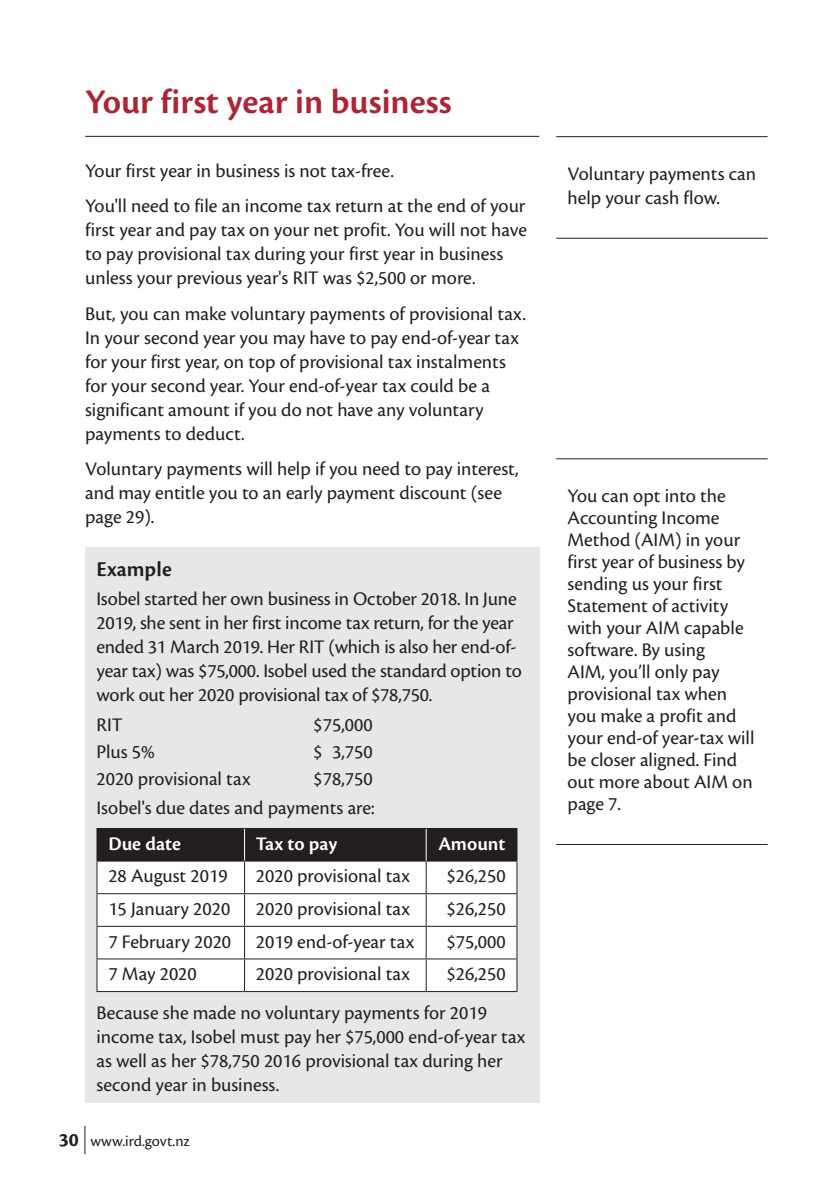
<style>
.page{position:relative;width:840px;height:1191px;background:#fff}
.page>*{position:absolute;margin:0;border:0;box-sizing:border-box;transform-origin:0 0}
.t1{font:600 36px "Cronos Pro";color:#ae2435}
.t2{font:600 22px "Cronos Pro";letter-spacing:.005em;color:#231f20}
.body_text_A5{font:20px/24px "Cronos Pro";color:#231f20}
.body_text_1mm{font:20px/24px "Cronos Pro";letter-spacing:-.005em;color:#231f20}
.sidebar_text{font:20px/22px "Cronos Pro";color:#231f20}
.body_text_1mm-2{font:600 20px "Cronos Pro";color:#fff}
.t3{font:16px "Cronos Pro";color:#231f20}
.s1{font-weight:700;font-size:20px}
</style>
<div class="page">
<svg style="left:84px;top:1125px;width:1px;height:29px"></svg>
<hr style="left:85px;top:136px;width:454px;height:1px;background:#231f20">
<div style="left:85px;top:547px;width:454px;height:555px;background:#e6e7e9"></div>
<div style="left:97px;top:829px;width:419px;height:31px;background:#231f20"></div>
<div style="left:97px;top:861px;width:419px;height:130px;background:#fff"></div>
<hr style="left:96px;top:828px;width:148px;height:1px;background:#231f20">
<hr style="left:96px;top:829px;width:1px;height:31px;background:#231f20">
<hr style="left:244px;top:828px;width:182px;height:1px;background:#231f20">
<hr style="left:426px;top:828px;width:91px;height:1px;background:#231f20">
<hr style="left:516px;top:829px;width:1px;height:31px;background:#231f20">
<hr style="left:96px;top:860px;width:148px;height:1px;background:#231f20">
<hr style="left:96px;top:861px;width:1px;height:32px;background:#231f20">
<hr style="left:244px;top:860px;width:182px;height:1px;background:#231f20">
<hr style="left:244px;top:861px;width:1px;height:32px;background:#231f20">
<hr style="left:426px;top:860px;width:91px;height:1px;background:#231f20">
<hr style="left:425px;top:861px;width:1px;height:32px;background:#231f20">
<hr style="left:516px;top:861px;width:1px;height:32px;background:#231f20">
<hr style="left:96px;top:893px;width:148px;height:1px;background:#231f20">
<hr style="left:96px;top:894px;width:1px;height:31px;background:#231f20">
<hr style="left:244px;top:893px;width:182px;height:1px;background:#231f20">
<hr style="left:244px;top:894px;width:1px;height:31px;background:#231f20">
<hr style="left:426px;top:893px;width:91px;height:1px;background:#231f20">
<hr style="left:425px;top:894px;width:1px;height:31px;background:#231f20">
<hr style="left:516px;top:894px;width:1px;height:31px;background:#231f20">
<hr style="left:96px;top:925px;width:148px;height:1px;background:#231f20">
<hr style="left:96px;top:926px;width:1px;height:32px;background:#231f20">
<hr style="left:244px;top:925px;width:182px;height:1px;background:#231f20">
<hr style="left:244px;top:926px;width:1px;height:32px;background:#231f20">
<hr style="left:426px;top:925px;width:91px;height:1px;background:#231f20">
<hr style="left:425px;top:926px;width:1px;height:32px;background:#231f20">
<hr style="left:516px;top:926px;width:1px;height:32px;background:#231f20">
<hr style="left:96px;top:958px;width:148px;height:1px;background:#231f20">
<hr style="left:96px;top:959px;width:1px;height:32px;background:#231f20">
<hr style="left:244px;top:958px;width:182px;height:1px;background:#231f20">
<hr style="left:244px;top:959px;width:1px;height:32px;background:#231f20">
<hr style="left:426px;top:958px;width:91px;height:1px;background:#231f20">
<hr style="left:425px;top:959px;width:1px;height:32px;background:#231f20">
<hr style="left:516px;top:959px;width:1px;height:32px;background:#231f20">
<hr style="left:96px;top:991px;width:148px;height:1px;background:#231f20">
<hr style="left:244px;top:991px;width:182px;height:1px;background:#231f20">
<hr style="left:426px;top:991px;width:91px;height:1px;background:#231f20">
<hr style="left:244px;top:829px;width:1px;height:31px;background:#fff">
<hr style="left:425px;top:829px;width:1px;height:31px;background:#fff">
<hr style="left:556px;top:136px;width:211px;height:1px;background:#231f20">
<hr style="left:556px;top:238px;width:211px;height:1px;background:#231f20">
<hr style="left:556px;top:458px;width:211px;height:1px;background:#231f20">
<hr style="left:556px;top:844px;width:211px;height:1px;background:#231f20">
<h1 class="t1" style="left:85px;top:81px;width:368px">Your first year in business</h1>
<p class="body_text_A5" style="left:85px;top:159px;width:310px">Your first year in business is not tax-free.</p>
<p class="body_text_A5" style="left:85px;top:194px;width:443px">You'll need to file an income tax return at the end of your first year and pay tax on your net profit. You will not have to pay provisional tax during your first year in business unless your previous year's RIT was $2,500 or more.</p>
<p class="body_text_A5" style="left:85px;top:301px;width:442px">But, you can make voluntary payments of provisional tax.<br>In your second year you may have to pay end-of-year tax for your first year, on top of provisional tax instalments for your second year. Your end-of-year tax could be a significant amount if you do not have any voluntary payments to deduct.</p>
<p class="body_text_A5" style="left:85px;top:457px;width:435px">Voluntary payments will help if you need to pay interest, and may entitle you to an early payment discount (see page 29).</p>
<h3 class="t2" style="left:96px;top:556px;width:77px">Example</h3>
<p class="body_text_1mm" style="left:96px;top:587px;width:426px">Isobel started her own business in October 2018. In June 2019, she sent in her first income tax return, for the year ended 31 March 2019. Her RIT (which is also her end-of&shy;year tax) was $75,000. Isobel used the standard option to work out her 2020 provisional tax of $78,750.</p>
<p class="body_text_1mm" style="left:96px;top:712px;width:27px">RIT</p>
<p class="body_text_1mm" style="left:313px;top:712px;width:61px">$75,000</p>
<p class="body_text_1mm" style="left:96px;top:739px;width:60px">Plus 5%</p>
<p class="body_text_1mm" style="left:313px;top:739px;width:61px">$ 3,750</p>
<p class="body_text_1mm" style="left:96px;top:766px;width:155px">2020 provisional tax</p>
<p class="body_text_1mm" style="left:313px;top:766px;width:61px">$78,750</p>
<p class="body_text_1mm" style="left:96px;top:796px;width:279px">Isobel's due dates and payments are:</p>
<p class="body_text_1mm-2" style="left:108px;top:832px;width:74px">Due date</p>
<p class="body_text_1mm-2" style="left:256px;top:832px;width:83px">Tax to pay</p>
<p class="body_text_1mm-2" style="left:438px;top:832px;width:69px">Amount</p>
<p class="body_text_1mm" style="left:108px;top:864px;width:121px">28 August 2019</p>
<p class="body_text_1mm" style="left:256px;top:864px;width:155px">2020 provisional tax</p>
<p class="body_text_1mm" style="left:446px;top:864px;width:61px">$26,250</p>
<p class="body_text_1mm" style="left:108px;top:896px;width:123px">15 January 2020</p>
<p class="body_text_1mm" style="left:256px;top:896px;width:155px">2020 provisional tax</p>
<p class="body_text_1mm" style="left:446px;top:896px;width:61px">$26,250</p>
<p class="body_text_1mm" style="left:108px;top:929px;width:124px">7 February 2020</p>
<p class="body_text_1mm" style="left:256px;top:929px;width:160px">2019 end-of-year tax</p>
<p class="body_text_1mm" style="left:446px;top:929px;width:61px">$75,000</p>
<p class="body_text_1mm" style="left:108px;top:962px;width:90px">7 May 2020</p>
<p class="body_text_1mm" style="left:256px;top:962px;width:155px">2020 provisional tax</p>
<p class="body_text_1mm" style="left:446px;top:962px;width:61px">$26,250</p>
<p class="body_text_A5" style="left:96px;top:1001px;width:430px">Because she made no voluntary payments for 2019 income tax, Isobel must pay her $75,000 end-of-year tax as well as her $78,750 2016 provisional tax during her second year in business.</p>
<p class="t3" style="left:59px;top:1131px;width:132px"><span class="s1">30</span> www.ird.govt.nz</p>
<p class="sidebar_text" style="left:567px;top:161px;width:190px;line-height:24px">Voluntary payments can help your cash flow.</p>
<p class="sidebar_text" style="left:567px;top:484px;width:188px">You can opt into the<br>Accounting Income<br>Method (AIM) in your first year of business by sending us your first<br>Statement of activity with your AIM capable software. By using<br>AIM, you’ll only pay provisional tax when you make a profit and your end-of year-tax will be closer aligned. Find out more about AIM on page 7.</p>
</div>
